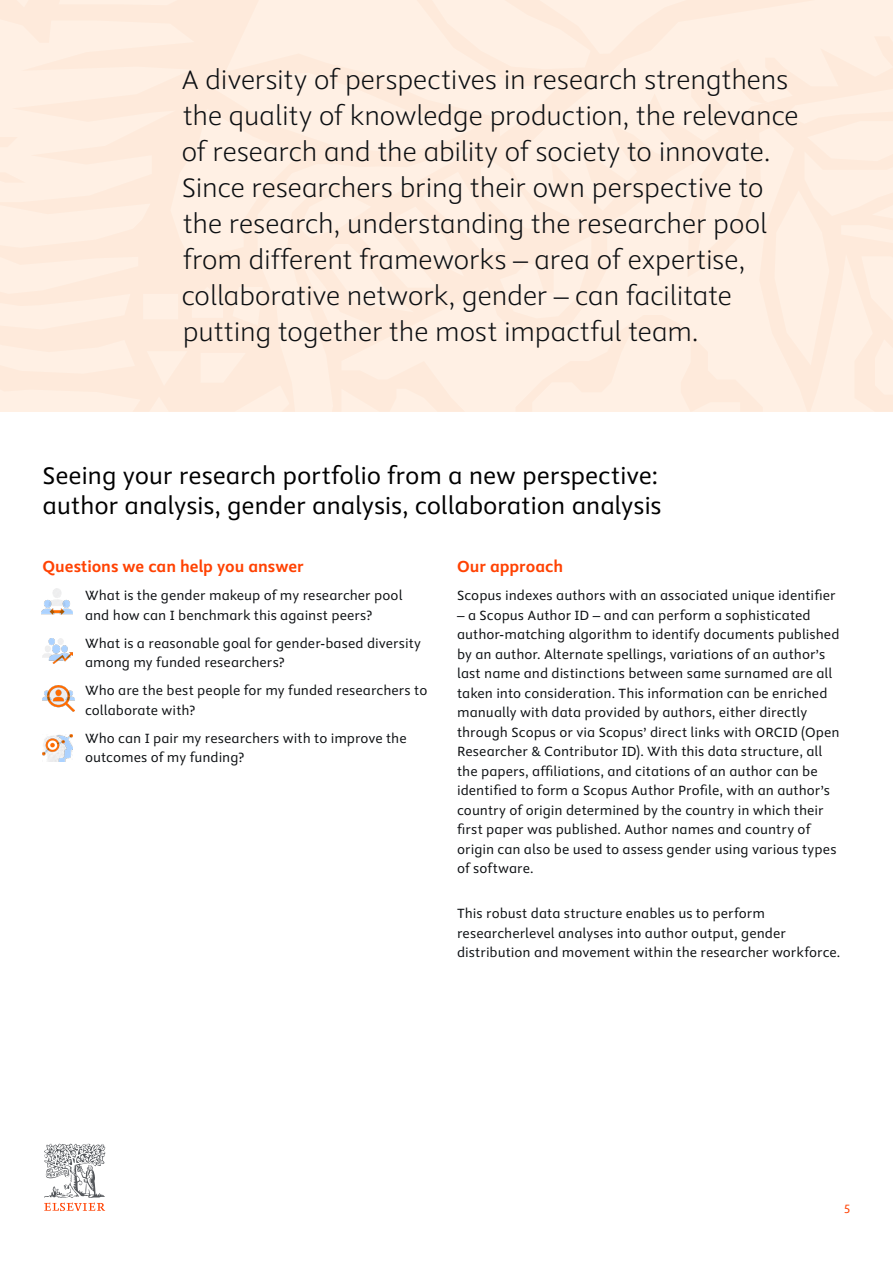
<style>
.page{position:relative;width:893px;height:1263px;background:#fff}
.page>*{position:absolute;margin:0;border:0;box-sizing:border-box;transform-origin:0 0}
.t1{font:300 30px/36px "Elsevier Sans";letter-spacing:-.025em;color:#0c0f12}
.t2{font:27px/30px "Elsevier Sans";letter-spacing:-.01em;color:#000}
.t3{font:700 18px "Elsevier Sans";letter-spacing:-.005em;color:#ff4203}
.t4{font:15px/19.5px "Elsevier Sans";color:#0c0f12}
.t5{font:13.5px "Elsevier Sans";color:#ff4203}
</style>
<div class="page">
<svg style="left:44px;top:1144px;width:61px;height:67px"></svg>
<svg style="left:0;top:0;width:893px;height:412px;background:#feede0"></svg>
<svg style="left:0;top:172px;width:26px;height:11px"></svg>
<svg style="left:0;top:137px;width:18px;height:10px"></svg>
<svg style="left:720px;top:59px;width:56px;height:48px;background:#feede0"></svg>
<img style="left:43px;top:685px;width:31px;height:27px">
<img style="left:42px;top:639px;width:30px;height:25px">
<img style="left:42px;top:588px;width:31px;height:27px">
<img style="left:42px;top:734px;width:30px;height:28px">
<p class="t1" style="left:181px;top:62px;width:619px">A diversity of perspectives in research strengthens the quality of knowledge production, the relevance of research and the ability of society to innovate.<br>Since researchers bring their own perspective to the research, understanding the researcher pool from different frameworks – area of expertise, collaborative network, gender – can facilitate putting together the most impactful team.</p>
<h2 class="t2" style="left:43px;top:462px;width:621px">Seeing your research portfolio from a new perspective: author analysis, gender analysis, collaboration analysis</h2>
<p class="t3" style="left:43px;top:556px;width:263px">Questions we can help you answer</p>
<p class="t4" style="left:85px;top:586px;width:319px">What is the gender makeup of my researcher pool and how can I benchmark this against peers?</p>
<p class="t4" style="left:85px;top:634px;width:338px">What is a reasonable goal for gender-based diversity among my funded researchers?</p>
<p class="t4" style="left:85px;top:681px;width:344px">Who are the best people for my funded researchers to collaborate with?</p>
<p class="t4" style="left:85px;top:729px;width:323px">Who can I pair my researchers with to improve the outcomes of my funding?</p>
<p class="t3" style="left:457px;top:556px;width:107px">Our approach</p>
<p class="t4" style="left:457px;top:586px;width:380px">Scopus indexes authors with an associated unique identifier</p>
<p class="t4" style="left:457px;top:606px;width:384px">– a Scopus Author ID – and can perform a sophisticated author-matching algorithm to identify documents published by an author. Alternate spellings, variations of an author’s last name and distinctions between same surnamed are all taken into consideration. This information can be enriched manually with data provided by authors, either directly through Scopus or via Scopus’ direct links with ORCID (Open Researcher &amp; Contributor ID). With this data structure, all the papers, affiliations, and citations of an author can be identified to form a Scopus Author Profile, with an author’s country of origin determined by the country in which their first paper was published. Author names and country of origin can also be used to assess gender using various types of software.</p>
<p class="t4" style="left:457px;top:904px;width:385px">This robust data structure enables us to perform researcherlevel analyses into author output, gender distribution and movement within the researcher workforce.</p>
<p class="t5" style="left:844px;top:1201px;width:8px">5</p>
</div>
